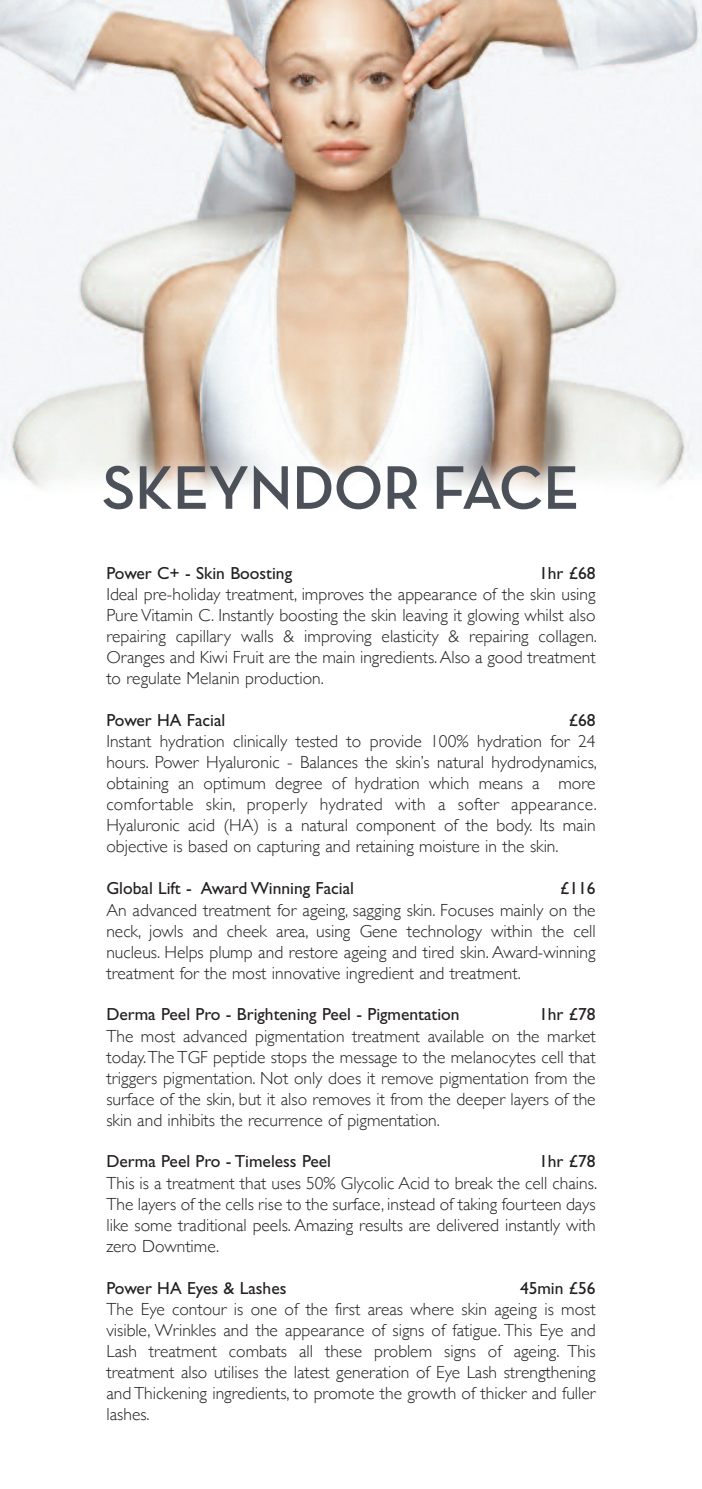
<style>
.page{position:relative;width:702px;height:1489px;background:#fff}
.page>*{position:absolute;margin:0;border:0;box-sizing:border-box;transform-origin:0 0}
.t1{font:62.5px "Neutra Disp Bold Alt";color:#4c5159}
.t2{font:300 17.5px/21px "Gill Sans";color:#231f20;text-align:justify}
.t3{font:17.5px "Gill Sans";color:#231f20}
</style>
<div class="page">
<img style="left:0;top:0;width:702px;height:491px">
<h1 class="t1" style="left:102px;top:460px;width:478px">SKEYNDOR FACE</h1>
<p class="t3" style="left:106px;top:566px;width:187px">Power C+ - Skin Boosting</p>
<p class="t3" style="left:539px;top:566px;width:58px">1hr £68</p>
<p class="t2" style="left:106px;top:584px;width:492px">Ideal pre-holiday treatment, improves the appearance of the skin using Pure Vitamin C. Instantly boosting the skin leaving it glowing whilst also repairing capillary walls &amp; improving elasticity &amp; repairing collagen.<br>Oranges and Kiwi Fruit are the main ingredients.Also a good treatment to regulate Melanin production.</p>
<p class="t3" style="left:106px;top:713px;width:121px">Power HA Facial</p>
<p class="t3" style="left:568px;top:713px;width:28px">£68</p>
<p class="t2" style="left:106px;top:731px;width:492px">Instant hydration clinically tested to provide 100% hydration for 24 hours. Power Hyaluronic - Balances the skin’s natural hydrodynamics, obtaining an optimum degree of hydration which means a more comfortable skin, properly hydrated with a softer appearance.<br>Hyaluronic acid (HA) is a natural component of the body. Its main objective is based on capturing and retaining moisture in the skin.</p>
<p class="t3" style="left:106px;top:881px;width:249px">Global Lift - Award Winning Facial</p>
<p class="t3" style="left:560px;top:881px;width:37px">£116</p>
<p class="t2" style="left:106px;top:899px;width:490px">An advanced treatment for ageing, sagging skin. Focuses mainly on the neck, jowls and cheek area, using Gene technology within the cell nucleus. Helps plump and restore ageing and tired skin. Award-winning treatment for the most innovative ingredient and treatment.</p>
<p class="t3" style="left:106px;top:1007px;width:355px">Derma Peel Pro - Brightening Peel - Pigmentation</p>
<p class="t3" style="left:539px;top:1007px;width:58px">1hr £78</p>
<p class="t2" style="left:106px;top:1025px;width:491px">The most advanced pigmentation treatment available on the market today.The TGF peptide stops the message to the melanocytes cell that triggers pigmentation. Not only does it remove pigmentation from the surface of the skin, but it also removes it from the deeper layers of the skin and inhibits the recurrence of pigmentation.</p>
<p class="t3" style="left:106px;top:1154px;width:226px">Derma Peel Pro - Timeless Peel</p>
<p class="t3" style="left:539px;top:1154px;width:58px">1hr £78</p>
<p class="t2" style="left:106px;top:1172px;width:492px">This is a treatment that uses 50% Glycolic Acid to break the cell chains.<br>The layers of the cells rise to the surface, instead of taking fourteen days like some traditional peels. Amazing results are delivered instantly with zero Downtime.</p>
<p class="t3" style="left:106px;top:1280px;width:181px">Power HA Eyes &amp; Lashes</p>
<p class="t3" style="left:520px;top:1280px;width:77px">45min £56</p>
<p class="t2" style="left:106px;top:1298px;width:491px">The Eye contour is one of the first areas where skin ageing is most visible, Wrinkles and the appearance of signs of fatigue. This Eye and Lash treatment combats all these problem signs of ageing. This treatment also utilises the latest generation of Eye Lash strengthening and Thickening ingredients, to promote the growth of thicker and fuller lashes.</p>
</div>
